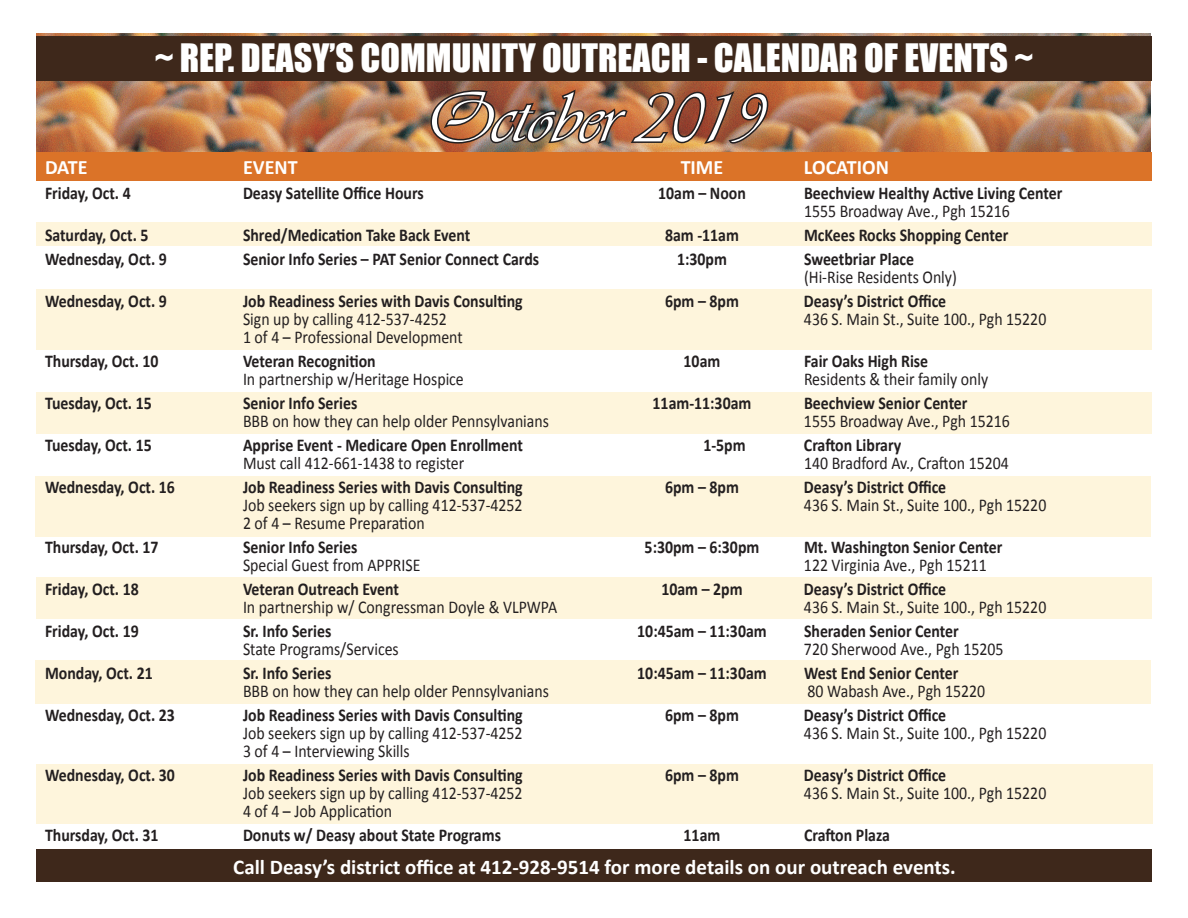
<style>
.page{position:relative;width:1188px;height:918px;background:#fff}
.page>*{position:absolute;margin:0;border:0;box-sizing:border-box;transform-origin:0 0}
.t1{font:73.5px "Vivaldii";color:#fff}
.t2{font:36px "Impact";color:#fff}
.t3{font:700 21px "Calibri";color:#fff}
.t4{font:700 20.55px "Calibri";color:#fff}
.t5{font:700 18px "Calibri";color:#231f20;scale:.88 1}
.t6{font:18px/18px "Calibri";color:#231f20;scale:.88 1}
.s1{font-weight:700}
</style>
<div class="page">
<div style="left:37px;top:764px;width:1116px;height:60px;background:#fef5dc"></div>
<div style="left:35px;top:660px;width:1116px;height:44px;background:#fef5dc"></div>
<div style="left:35px;top:476px;width:1116px;height:60px;background:#fef5dc"></div>
<img style="left:36px;top:34px;width:1114px;height:118px">
<div style="left:36px;top:850px;width:1116px;height:32px;background:#3e281b"></div>
<div style="left:36px;top:36px;width:1116px;height:45px;background:#3e281b"></div>
<div style="left:36px;top:152px;width:1116px;height:29px;background:#db7328"></div>
<img style="left:429px;top:87px;width:341px;height:59px">
<div style="left:36px;top:223px;width:1116px;height:23px;background:#fef5dc"></div>
<div style="left:36px;top:577px;width:1116px;height:42px;background:#fef5dc"></div>
<div style="left:36px;top:290px;width:1116px;height:60px;background:#fef5dc"></div>
<div style="left:36px;top:392px;width:1116px;height:42px;background:#fef5dc"></div>
<p class="t2" style="left:155px;top:30px;width:880px">~ REP. DEASY’S COMMUNITY OUTREACH - CALENDAR OF EVENTS ~</p>
<p class="t1" style="left:425px;top:75px;width:339px">October 2019</p>
<p class="t4" style="left:45px;top:152px;width:44px">DATE</p>
<p class="t4" style="left:243px;top:152px;width:56px">EVENT</p>
<p class="t4" style="left:681px;top:152px;width:44px">TIME</p>
<p class="t4" style="left:804px;top:152px;width:87px">LOCATION</p>
<p class="t5" style="left:45px;top:181px;width:99px">Friday, Oct. 4</p>
<p class="t5" style="left:243px;top:181px;width:207px">Deasy Satellite Office Hours</p>
<p class="t5" style="left:658px;top:181px;width:101px">10am – Noon</p>
<p class="t5" style="left:804px;top:181px;width:295px">Beechview Healthy Active Living Center</p>
<p class="t6" style="left:804px;top:202px;width:236px">1555 Broadway Ave., Pgh 15216</p>
<p class="t5" style="left:45px;top:223px;width:119px">Saturday, Oct. 5</p>
<p class="t5" style="left:243px;top:223px;width:260px">Shred/Medication Take Back Event</p>
<p class="t5" style="left:665px;top:223px;width:86px">8am -11am</p>
<p class="t5" style="left:804px;top:223px;width:234px">McKees Rocks Shopping Center</p>
<p class="t5" style="left:45px;top:247px;width:140px">Wednesday, Oct. 9</p>
<p class="t5" style="left:243px;top:247px;width:338px">Senior Info Series – PAT Senior Connect Cards</p>
<p class="t5" style="left:677px;top:247px;width:58px">1:30pm</p>
<p class="t6" style="left:804px;top:250px;width:175px"><span class="s1">Sweetbriar Place </span>(Hi-Rise Residents Only)</p>
<p class="t5" style="left:45px;top:289px;width:140px">Wednesday, Oct. 9</p>
<p class="t5" style="left:243px;top:289px;width:319px">Job Readiness Series with Davis Consulting</p>
<p class="t5" style="left:665px;top:289px;width:85px">6pm – 8pm</p>
<p class="t5" style="left:804px;top:289px;width:163px">Deasy’s District Office</p>
<p class="t6" style="left:243px;top:310px;width:233px">Sign up by calling 412-537-4252</p>
<p class="t6" style="left:804px;top:310px;width:277px">436 S. Main St., Suite 100., Pgh 15220</p>
<p class="t6" style="left:243px;top:328px;width:251px">1 of 4 – Professional Development</p>
<p class="t5" style="left:45px;top:349px;width:131px">Thursday, Oct. 10</p>
<p class="t5" style="left:243px;top:349px;width:152px">Veteran Recognition</p>
<p class="t5" style="left:684px;top:349px;width:43px">10am</p>
<p class="t5" style="left:804px;top:349px;width:143px">Fair Oaks High Rise</p>
<p class="t6" style="left:243px;top:370px;width:253px">In partnership w/Heritage Hospice</p>
<p class="t6" style="left:804px;top:370px;width:211px">Residents &amp; their family only</p>
<p class="t5" style="left:45px;top:391px;width:123px">Tuesday, Oct. 15</p>
<p class="t5" style="left:243px;top:391px;width:131px">Senior Info Series</p>
<p class="t5" style="left:653px;top:391px;width:114px">11am-11:30am</p>
<p class="t5" style="left:804px;top:391px;width:187px">Beechview Senior Center</p>
<p class="t6" style="left:243px;top:412px;width:349px">BBB on how they can help older Pennsylvanians</p>
<p class="t6" style="left:804px;top:412px;width:236px">1555 Broadway Ave., Pgh 15216</p>
<p class="t5" style="left:45px;top:433px;width:123px">Tuesday, Oct. 15</p>
<p class="t5" style="left:243px;top:433px;width:320px">Apprise Event - Medicare Open Enrollment</p>
<p class="t5" style="left:703px;top:433px;width:50px">1-5pm</p>
<p class="t5" style="left:804px;top:433px;width:112px">Crafton Library</p>
<p class="t6" style="left:243px;top:454px;width:253px">Must call 412-661-1438 to register</p>
<p class="t6" style="left:804px;top:454px;width:234px">140 Bradford Av., Crafton 15204</p>
<p class="t5" style="left:45px;top:475px;width:149px">Wednesday, Oct. 16</p>
<p class="t5" style="left:243px;top:475px;width:319px">Job Readiness Series with Davis Consulting</p>
<p class="t5" style="left:665px;top:475px;width:85px">6pm – 8pm</p>
<p class="t5" style="left:804px;top:475px;width:163px">Deasy’s District Office</p>
<p class="t6" style="left:243px;top:496px;width:319px">Job seekers sign up by calling 412-537-4252</p>
<p class="t6" style="left:804px;top:496px;width:277px">436 S. Main St., Suite 100., Pgh 15220</p>
<p class="t6" style="left:243px;top:514px;width:208px">2 of 4 – Resume Preparation</p>
<p class="t5" style="left:45px;top:535px;width:131px">Thursday, Oct. 17</p>
<p class="t5" style="left:243px;top:535px;width:131px">Senior Info Series</p>
<p class="t5" style="left:645px;top:535px;width:132px">5:30pm – 6:30pm</p>
<p class="t5" style="left:804px;top:535px;width:227px">Mt. Washington Senior Center</p>
<p class="t6" style="left:243px;top:556px;width:203px">Special Guest from APPRISE</p>
<p class="t6" style="left:804px;top:556px;width:209px">122 Virginia Ave., Pgh 15211</p>
<p class="t5" style="left:45px;top:577px;width:108px">Friday, Oct. 18</p>
<p class="t5" style="left:243px;top:577px;width:179px">Veteran Outreach Event</p>
<p class="t5" style="left:661px;top:577px;width:94px">10am – 2pm</p>
<p class="t5" style="left:804px;top:577px;width:163px">Deasy’s District Office</p>
<p class="t6" style="left:243px;top:598px;width:359px">In partnership w/ Congressman Doyle &amp; VLPWPA</p>
<p class="t6" style="left:804px;top:598px;width:277px">436 S. Main St., Suite 100., Pgh 15220</p>
<p class="t5" style="left:45px;top:619px;width:108px">Friday, Oct. 19</p>
<p class="t5" style="left:243px;top:619px;width:102px">Sr. Info Series</p>
<p class="t5" style="left:637px;top:619px;width:149px">10:45am – 11:30am</p>
<p class="t5" style="left:804px;top:619px;width:177px">Sheraden Senior Center</p>
<p class="t6" style="left:243px;top:640px;width:179px">State Programs/Services</p>
<p class="t6" style="left:804px;top:640px;width:228px">720 Sherwood Ave., Pgh 15205</p>
<p class="t5" style="left:45px;top:661px;width:124px">Monday, Oct. 21</p>
<p class="t5" style="left:243px;top:661px;width:102px">Sr. Info Series</p>
<p class="t5" style="left:637px;top:661px;width:149px">10:45am – 11:30am</p>
<p class="t5" style="left:804px;top:661px;width:177px">West End Senior Center</p>
<p class="t6" style="left:243px;top:682px;width:349px">BBB on how they can help older Pennsylvanians</p>
<p class="t6" style="left:808px;top:682px;width:203px">80 Wabash Ave., Pgh 15220</p>
<p class="t5" style="left:45px;top:703px;width:149px">Wednesday, Oct. 23</p>
<p class="t5" style="left:243px;top:703px;width:319px">Job Readiness Series with Davis Consulting</p>
<p class="t5" style="left:665px;top:703px;width:85px">6pm – 8pm</p>
<p class="t5" style="left:804px;top:703px;width:163px">Deasy’s District Office</p>
<p class="t6" style="left:243px;top:724px;width:319px">Job seekers sign up by calling 412-537-4252</p>
<p class="t6" style="left:804px;top:724px;width:277px">436 S. Main St., Suite 100., Pgh 15220</p>
<p class="t6" style="left:243px;top:742px;width:191px">3 of 4 – Interviewing Skills</p>
<p class="t5" style="left:45px;top:763px;width:149px">Wednesday, Oct. 30</p>
<p class="t5" style="left:243px;top:763px;width:319px">Job Readiness Series with Davis Consulting</p>
<p class="t5" style="left:665px;top:763px;width:85px">6pm – 8pm</p>
<p class="t5" style="left:804px;top:763px;width:163px">Deasy’s District Office</p>
<p class="t6" style="left:243px;top:784px;width:319px">Job seekers sign up by calling 412-537-4252</p>
<p class="t6" style="left:804px;top:784px;width:277px">436 S. Main St., Suite 100., Pgh 15220</p>
<p class="t6" style="left:243px;top:802px;width:171px">4 of 4 – Job Application</p>
<p class="t5" style="left:45px;top:823px;width:131px">Thursday, Oct. 31</p>
<p class="t5" style="left:243px;top:823px;width:295px">Donuts w/ Deasy about State Programs</p>
<p class="t5" style="left:684px;top:823px;width:43px">11am</p>
<p class="t5" style="left:804px;top:823px;width:99px">Crafton Plaza</p>
<p class="t3" style="left:233px;top:852px;width:724px">Call Deasy’s district office at 412-928-9514 for more details on our outreach events.</p>
</div>
